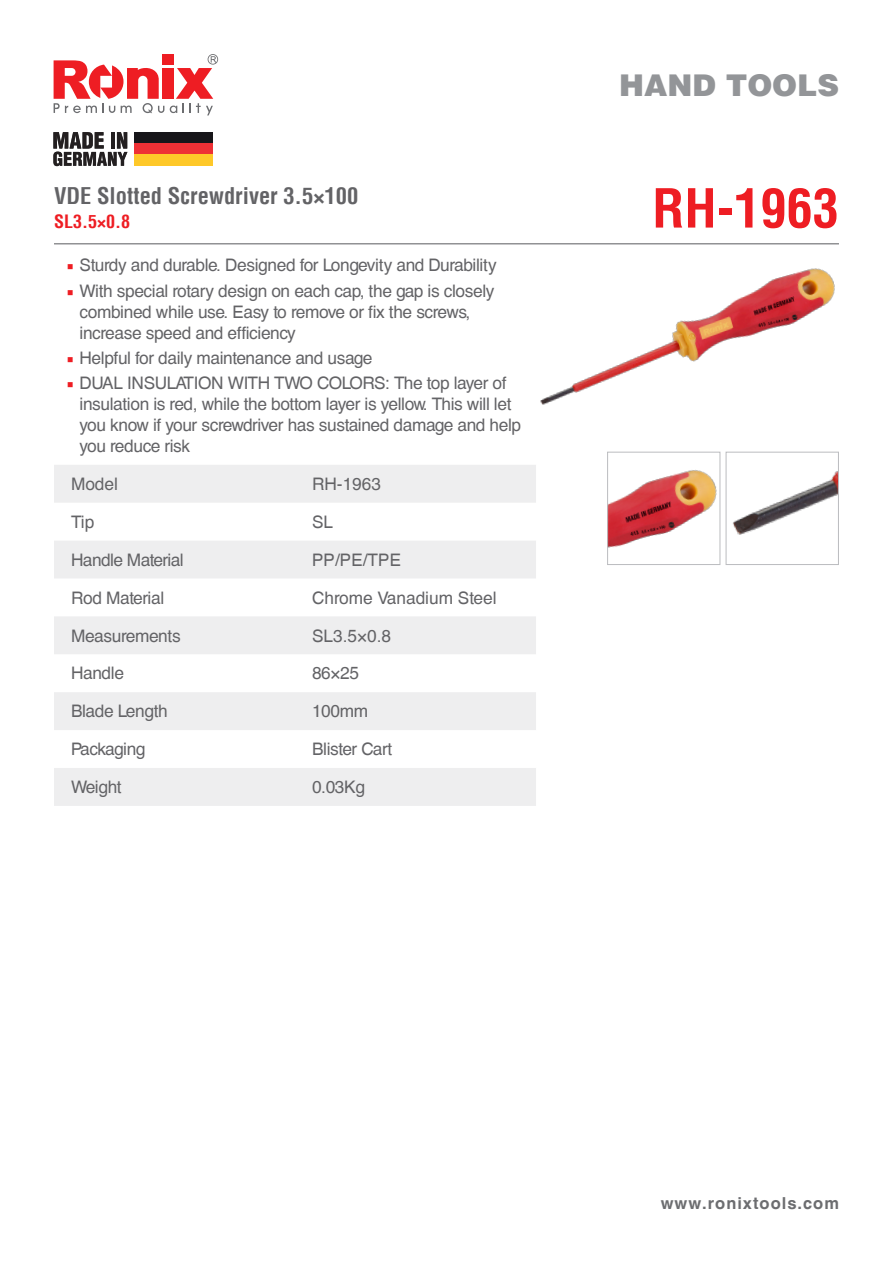
<style>
.page{position:relative;width:893px;height:1263px;background:#fff}
.page>*{position:absolute;margin:0;border:0;box-sizing:border-box;transform-origin:0 0}
.t1{font:700 condensed 52.5px "Helvetica LT";color:#ee1d23}
.t2{font:900 30px "Helvetica LT";color:#939598}
.t3{font:700 condensed 22.5px "Helvetica LT";color:#636366}
.t4{font:700 condensed 18px "Helvetica LT";color:#ee1d23}
.t5{font:17.25px/21px "Helvetica CE";letter-spacing:-.02em;color:#636366}
.t6{font:17.25px "Helvetica CE";color:#636366}
.t7{font:700 16.5px "Helvetica CE";letter-spacing:.06em;color:#6c6d70}
.s1{font-family:"Minion Pro";color:#ee1d23}
</style>
<div class="page">
<svg style="left:170px;top:54px;width:48px;height:61px"></svg>
<div style="left:162px;top:68px;width:11px;height:31px;background:#ee1d23"></div>
<svg style="left:54px;top:60px;width:110px;height:53px"></svg>
<div style="left:162px;top:54px;width:11px;height:11px;background:#ee1d23"></div>
<svg style="left:54px;top:465px;width:482px;height:341px;fill:#eeeeef"></svg>
<hr style="left:54px;top:243px;width:785px;height:1px;background:#6c6d70">
<div style="left:134px;top:132px;width:79px;height:11px;background:#17161a"></div>
<div style="left:134px;top:143px;width:79px;height:12px;background:#ee3035"></div>
<div style="left:134px;top:155px;width:79px;height:11px;background:#fec829"></div>
<svg style="left:53px;top:132px;width:75px;height:34px"></svg>
<img style="left:540px;top:268px;width:295px;height:137px">
<img style="left:609px;top:470px;width:108px;height:78px">
<div style="left:607px;top:452px;width:113px;height:113px;border:1px solid #bcbdc0"></div>
<img style="left:732px;top:471px;width:105px;height:64px">
<div style="left:726px;top:452px;width:113px;height:113px;border:1px solid #bcbdc0"></div>
<p class="t3" style="left:54px;top:181px;width:306px">VDE Slotted Screwdriver 3.5×100</p>
<p class="t4" style="left:54px;top:210px;width:77px">SL3.5×0.8</p>
<p class="t5" style="left:67px;top:255px;width:431px"><span class="s1">■</span> Sturdy and durable. Designed for Longevity and Durability</p>
<p class="t5" style="left:80px;top:280px;width:416px;text-indent:-13px"><span class="s1">■</span> With special rotary design on each cap, the gap is closely combined while use. Easy to remove or fix the screws, increase speed and efficiency</p>
<p class="t5" style="left:67px;top:347px;width:307px"><span class="s1">■</span> Helpful for daily maintenance and usage</p>
<p class="t5" style="left:80px;top:373px;width:443px;text-indent:-13px"><span class="s1">■</span> DUAL INSULATION WITH TWO COLORS: The top layer of insulation is red, while the bottom layer is yellow. This will let you know if your screwdriver has sustained damage and help you reduce risk</p>
<p class="t5" style="left:71px;top:473px;width:48px">Model</p>
<p class="t5" style="left:312px;top:473px;width:71px">RH-1963</p>
<p class="t5" style="left:71px;top:511px;width:25px">Tip</p>
<p class="t5" style="left:312px;top:511px;width:23px">SL</p>
<p class="t5" style="left:71px;top:549px;width:114px">Handle Material</p>
<p class="t5" style="left:312px;top:549px;width:91px">PP/PE/TPE</p>
<p class="t5" style="left:71px;top:587px;width:95px">Rod Material</p>
<p class="t6" style="left:312px;top:587px;width:186px">Chrome Vanadium Steel</p>
<p class="t5" style="left:71px;top:625px;width:111px">Measurements</p>
<p class="t5" style="left:312px;top:625px;width:81px">SL3.5×0.8</p>
<p class="t5" style="left:71px;top:663px;width:54px">Handle</p>
<p class="t5" style="left:312px;top:663px;width:49px">86×25</p>
<p class="t5" style="left:71px;top:701px;width:98px">Blade Length</p>
<p class="t5" style="left:312px;top:701px;width:58px">100mm</p>
<p class="t5" style="left:71px;top:739px;width:76px">Packaging</p>
<p class="t5" style="left:312px;top:739px;width:82px">Blister Cart</p>
<p class="t5" style="left:71px;top:777px;width:52px">Weight</p>
<p class="t5" style="left:312px;top:777px;width:54px">0.03Kg</p>
<h2 class="t2" style="left:619px;top:65px;width:221px">HAND TOOLS</h2>
<p class="t1" style="left:652px;top:176px;width:188px">RH-1963</p>
<p class="t7" style="left:661px;top:1193px;width:180px">www.ronixtools.com</p>
</div>
